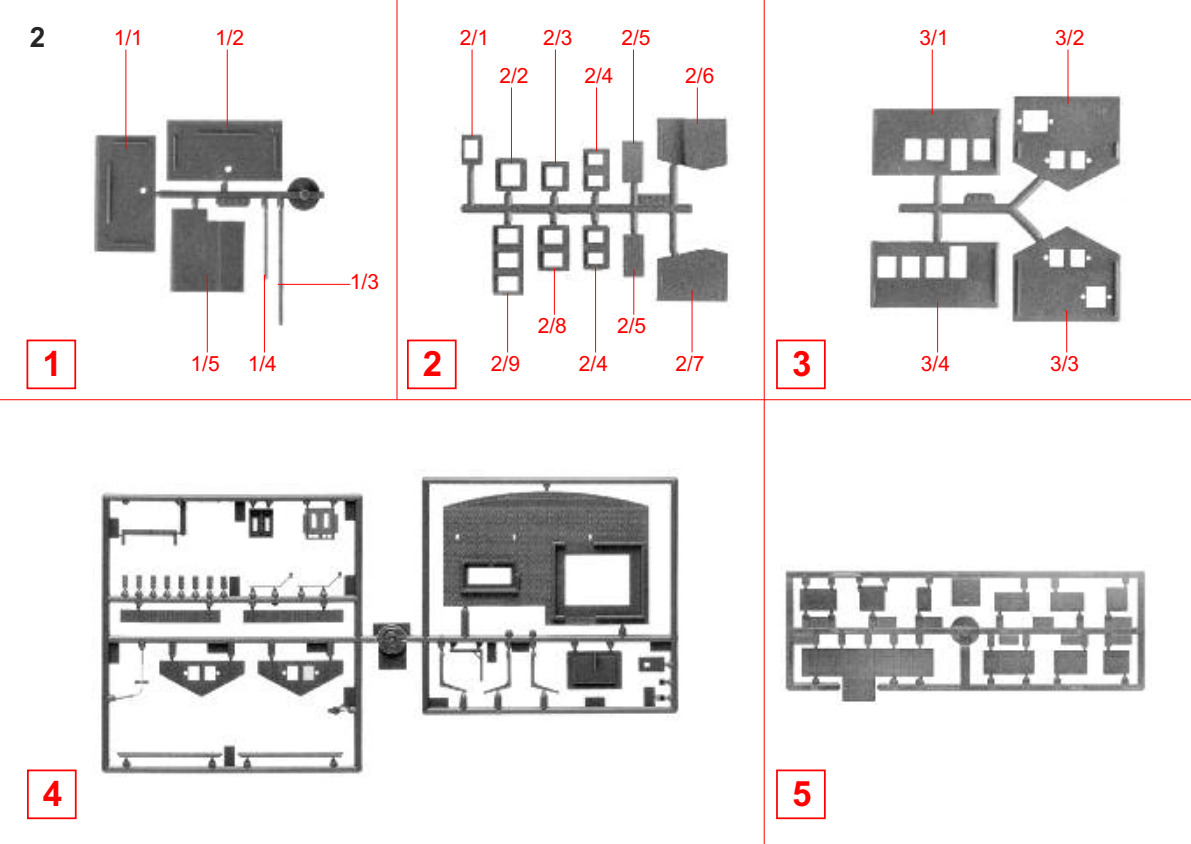
<style>
.page{position:relative;width:1191px;height:844px;background:#fff}
.page>*{position:absolute;margin:0;border:0;box-sizing:border-box;transform-origin:0 0}
.t1{font:700 35px "Arial";color:#f00}
.t2{font:700 28px "Arial";color:#272627}
.t3{font:21px "Arial";color:#f00}
</style>
<div class="page">
<hr style="left:763px;top:0;width:1px;height:843px;background:#f00">
<hr style="left:396px;top:0;width:1px;height:399px;background:#f00">
<hr style="left:0;top:399px;width:1191px;height:1px;background:#f00">
<img style="left:94px;top:115px;width:234px;height:213px">
<img style="left:455px;top:112px;width:278px;height:195px">
<img style="left:865px;top:91px;width:260px;height:235px">
<img style="left:101px;top:470px;width:578px;height:306px">
<img style="left:784px;top:566px;width:362px;height:138px">
<div style="left:27px;top:339px;width:49px;height:50px;border:2px solid #f00"></div>
<div style="left:407px;top:339px;width:49px;height:50px;border:2px solid #f00"></div>
<div style="left:776px;top:339px;width:49px;height:50px;border:2px solid #f00"></div>
<div style="left:776px;top:769px;width:49px;height:50px;border:2px solid #f00"></div>
<div style="left:27px;top:769px;width:50px;height:50px;border:2px solid #f00"></div>
<hr style="left:125px;top:49px;width:1px;height:100px;background:#f00">
<hr style="left:471px;top:49px;width:1px;height:87px;background:#f00">
<hr style="left:931px;top:49px;width:1px;height:65px;background:#f00">
<hr style="left:1067px;top:49px;width:1px;height:55px;background:#f00">
<hr style="left:555px;top:49px;width:1px;height:115px;background:#f00">
<hr style="left:633px;top:49px;width:1px;height:95px;background:#f00">
<hr style="left:511px;top:87px;width:1px;height:76px;background:#f00">
<hr style="left:596px;top:87px;width:1px;height:64px;background:#f00">
<hr style="left:697px;top:87px;width:1px;height:37px;background:#f00">
<hr style="left:227px;top:49px;width:1px;height:78px;background:#f00">
<hr style="left:207px;top:274px;width:1px;height:78px;background:#f00">
<hr style="left:937px;top:301px;width:1px;height:51px;background:#f00">
<hr style="left:1066px;top:310px;width:1px;height:42px;background:#f00">
<hr style="left:507px;top:293px;width:1px;height:59px;background:#f00">
<hr style="left:595px;top:266px;width:1px;height:86px;background:#f00">
<hr style="left:691px;top:290px;width:1px;height:62px;background:#f00">
<hr style="left:554px;top:268px;width:1px;height:46px;background:#f00">
<hr style="left:633px;top:268px;width:1px;height:46px;background:#f00">
<hr style="left:264px;top:274px;width:1px;height:78px;background:#f00">
<hr style="left:278px;top:284px;width:72px;height:1px;background:#f00">
<h2 class="t2" style="left:30px;top:21px;width:17px">2</h2>
<p class="t3" style="left:114px;top:25px;width:31px">1/1</p>
<p class="t3" style="left:460px;top:25px;width:31px">2/1</p>
<p class="t3" style="left:543px;top:25px;width:31px">2/3</p>
<p class="t3" style="left:621px;top:25px;width:31px">2/5</p>
<p class="t3" style="left:919px;top:25px;width:31px">3/1</p>
<p class="t3" style="left:1055px;top:25px;width:31px">3/2</p>
<p class="t3" style="left:499px;top:63px;width:31px">2/2</p>
<p class="t3" style="left:584px;top:63px;width:31px">2/4</p>
<p class="t3" style="left:685px;top:63px;width:31px">2/6</p>
<p class="t3" style="left:215px;top:25px;width:31px">1/2</p>
<p class="t3" style="left:350px;top:269px;width:31px">1/3</p>
<p class="t3" style="left:537px;top:314px;width:31px">2/8</p>
<p class="t3" style="left:617px;top:314px;width:31px">2/5</p>
<h1 class="t1" style="left:42px;top:343px;width:21px">1</h1>
<h1 class="t1" style="left:423px;top:343px;width:21px">2</h1>
<h1 class="t1" style="left:792px;top:343px;width:21px">3</h1>
<p class="t3" style="left:191px;top:351px;width:31px">1/5</p>
<p class="t3" style="left:491px;top:351px;width:31px">2/9</p>
<p class="t3" style="left:579px;top:351px;width:31px">2/4</p>
<p class="t3" style="left:675px;top:351px;width:31px">2/7</p>
<p class="t3" style="left:921px;top:351px;width:31px">3/4</p>
<p class="t3" style="left:1050px;top:351px;width:31px">3/3</p>
<p class="t3" style="left:248px;top:351px;width:31px">1/4</p>
<h1 class="t1" style="left:43px;top:773px;width:21px">4</h1>
<h1 class="t1" style="left:792px;top:773px;width:21px">5</h1>
</div>
